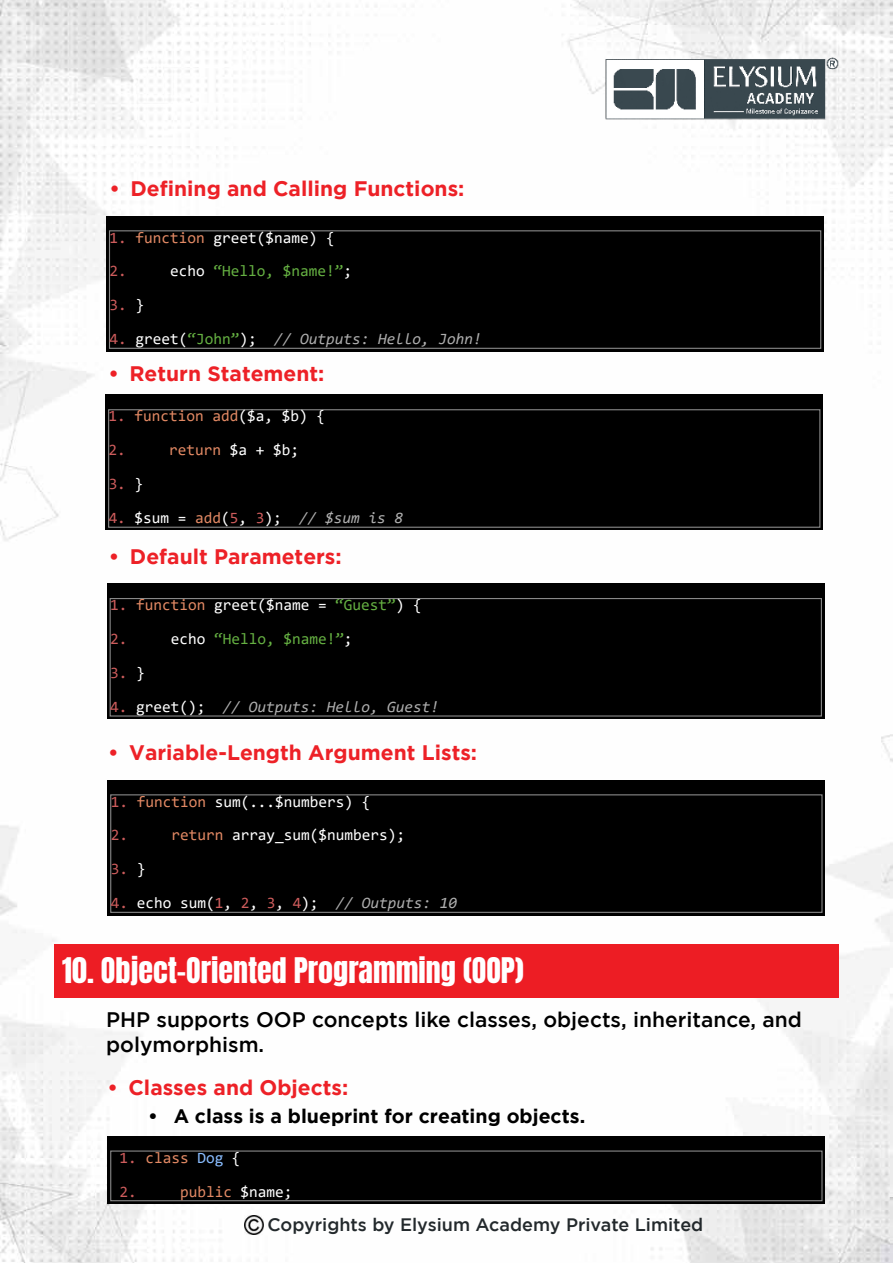
<style>
.page{position:relative;width:893px;height:1263px;background:#fff}
.page>*{position:absolute;margin:0;border:0;box-sizing:border-box;transform-origin:0 0}
.t1{font:30px "Anton";color:#fff}
.t2{font:700 21px "Gotham";color:#ed2127}
.t3{font:500 21px/25.2px "Gotham";color:#000}
.t4{font:700 19.5px "Gotham";color:#000}
.t5{font:500 18px "Gotham";color:#23292c}
.t6{font:15.75px/33.9px "Consolas";color:#fff}
.t7{font:italic 15.75px "Consolas";color:#aeaeae}
.t8{font:15.75px/33.9px "Consolas";color:#e28964}
.t9{font:15.75px "Consolas";color:#65b042}
.t10{font:15.75px "Consolas";color:#cd5c5c}
.s1{color:#cd5c5c}
.s2{color:#e28964}
.s3{color:#fff}
.s4{font-style:normal;color:#cd5c5c}
.s5{font-style:normal;color:#fff}
.s6{font-style:normal;color:#65b042}
.s7{font-style:italic;color:#aeaeae}
.s8{color:#65b042}
.s9{color:#89bdff}
</style>
<div class="page">
<img style="left:0;top:0;width:893px;height:1263px">
<img style="left:604px;top:56px;width:234px;height:64px">
<img style="left:244px;top:1216px;width:19px;height:18px">
<div style="left:106px;top:216px;width:718px;height:135px;background:#000"></div>
<div style="left:109px;top:230px;width:712px;height:119px;border:1px solid #888"></div>
<div style="left:106px;top:395px;width:717px;height:135px;background:#000"></div>
<div style="left:108px;top:409px;width:712px;height:119px;border:1px solid #888"></div>
<div style="left:107px;top:583px;width:717px;height:136px;background:#000"></div>
<div style="left:110px;top:598px;width:712px;height:118px;border:1px solid #888"></div>
<div style="left:108px;top:780px;width:717px;height:135px;background:#000"></div>
<div style="left:110px;top:794px;width:712px;height:119px;border:1px solid #888"></div>
<div style="left:108px;top:1136px;width:717px;height:68px;background:#000"></div>
<div style="left:110px;top:1150px;width:712px;height:51px;border:1px solid #888"></div>
<div style="left:54px;top:945px;width:784px;height:53px;background:#ed1d24"></div>
<h2 class="t2" style="left:109px;top:176px;width:356px">• Defining and Calling Functions:</h2>
<p class="t6" style="left:110px;top:220px;width:227px"><span class="s1">1.</span> <span class="s2">function</span> greet($name) {<br><span class="s1">2.</span></p>
<p class="t9" style="left:170px;top:260px;width:183px"><span class="s3">echo</span> “Hello, $name!”<span class="s3">;</span></p>
<p class="t10" style="left:109px;top:294px;width:36px">3. <span class="s3">}</span></p>
<p class="t7" style="left:109px;top:328px;width:374px"><span class="s4">4.</span> <span class="s5">greet(</span><span class="s6">“John”</span><span class="s5">);</span> // Outputs: Hello, John!</p>
<h2 class="t2" style="left:108px;top:362px;width:218px">• Return Statement:</h2>
<p class="t8" style="left:109px;top:399px;width:218px"><span class="s1">1.</span> function add<span class="s3">($a, $b) {<br></span><span class="s1">2.</span></p>
<p class="t8" style="left:169px;top:433px;width:131px">return <span class="s3">$a + $b;</span></p>
<p class="t10" style="left:109px;top:473px;width:36px">3. <span class="s3">}</span></p>
<p class="t6" style="left:109px;top:501px;width:296px"><span class="s1">4.</span> $sum = <span class="s2">add</span>(<span class="s1">5</span>, <span class="s1">3</span>); <span class="s7">// $sum is 8</span></p>
<h2 class="t2" style="left:109px;top:545px;width:234px">• Default Parameters:</h2>
<p class="t6" style="left:110px;top:588px;width:313px"><span class="s1">1.</span> <span class="s2">function</span> greet($name = <span class="s8">“Guest”</span>) {<br><span class="s1">2.</span></p>
<p class="t9" style="left:171px;top:628px;width:183px"><span class="s3">echo</span> “Hello, $name!”<span class="s3">;</span></p>
<p class="t10" style="left:110px;top:662px;width:36px">3. <span class="s3">}</span></p>
<p class="t7" style="left:110px;top:696px;width:331px"><span class="s4">4.</span> <span class="s5">greet();</span> // Outputs: Hello, Guest!</p>
<h2 class="t2" style="left:108px;top:741px;width:370px">• Variable-Length Argument Lists:</h2>
<p class="t6" style="left:111px;top:784px;width:261px"><span class="s1">1.</span> <span class="s2">function</span> sum(...$numbers) {<br><span class="s1">2.</span></p>
<p class="t6" style="left:171px;top:818px;width:235px"><span class="s2">return</span> array_sum($numbers);</p>
<p class="t10" style="left:111px;top:858px;width:36px">3. <span class="s3">}</span></p>
<p class="t6" style="left:111px;top:886px;width:348px"><span class="s1">4.</span> echo sum(<span class="s1">1</span>, <span class="s1">2</span>, <span class="s1">3</span>, <span class="s1">4</span>); <span class="s7">// Outputs: 10</span></p>
<h1 class="t1" style="left:62px;top:955px;width:463px">10. Object-Oriented Programming (OOP)</h1>
<h2 class="t3" style="left:106px;top:1006px;width:697px">PHP supports OOP concepts like classes, objects, inheritance, and polymorphism.</h2>
<h2 class="t2" style="left:107px;top:1076px;width:242px">• Classes and Objects:</h2>
<p class="t4" style="left:148px;top:1105px;width:438px">• A class is a blueprint for creating objects.</p>
<p class="t8" style="left:119px;top:1140px;width:123px"><span class="s1">1.</span> class <span class="s9">Dog</span> <span class="s3">{<br></span><span class="s1">2.</span></p>
<p class="t8" style="left:180px;top:1174px;width:114px">public <span class="s3">$name;</span></p>
<p class="t5" style="left:267px;top:1214px;width:437px">Copyrights by Elysium Academy Private Limited</p>
</div>
